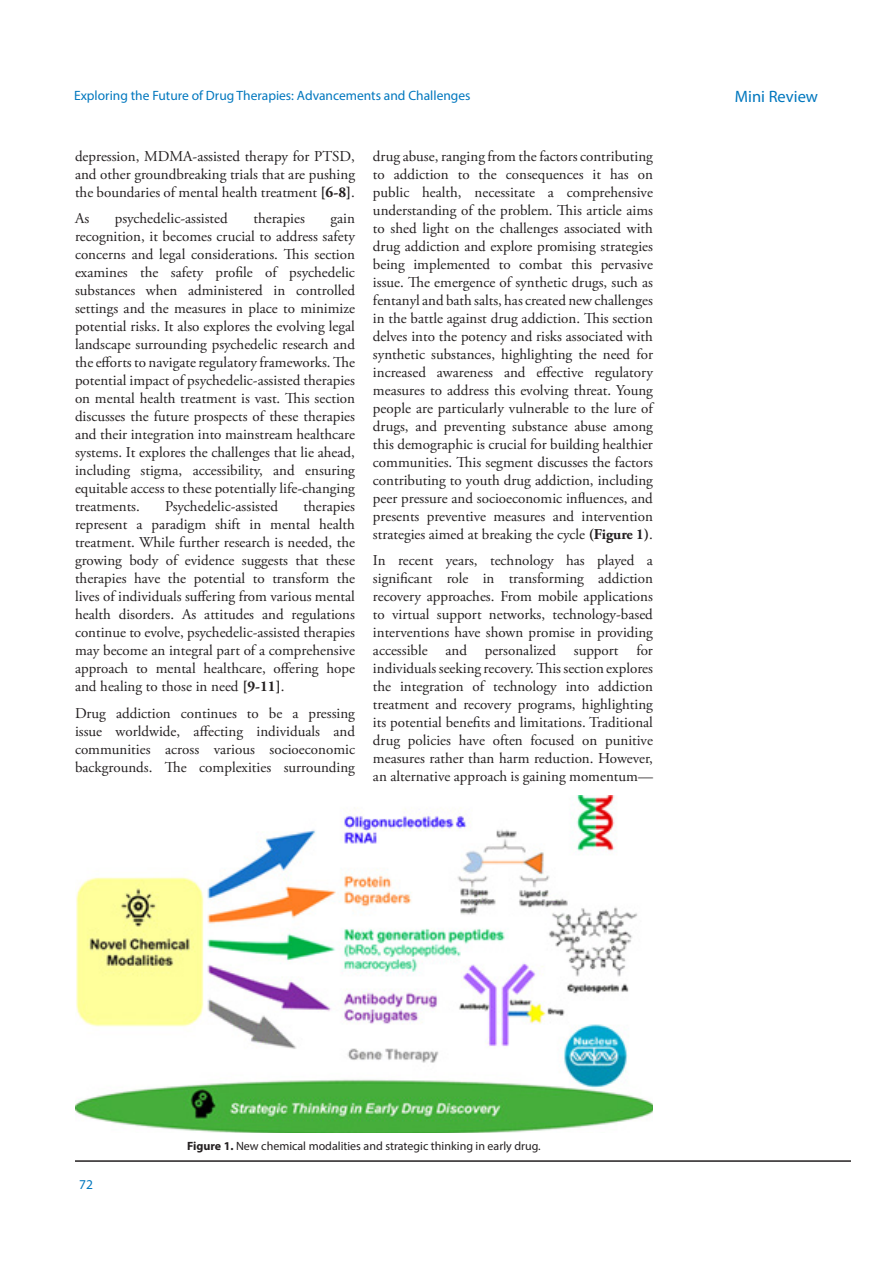
<style>
.page{position:relative;width:893px;height:1263px;background:#fff}
.page>*{position:absolute;margin:0;border:0;box-sizing:border-box;transform-origin:0 0}
.t1{font:16.5px "Myriad Pro";color:#0077be}
.bd{font:15px/18px "Adobe Garamond Pro";color:#231f20;text-align:justify}
.t2{font:13.5px "Myriad Pro";color:#0077be}
.t3{font:12px "Myriad Pro";color:#231f20}
.s1{font-weight:700}
</style>
<div class="page">
<hr style="left:75px;top:1160px;width:776px;height:2px;background:#231f20">
<img style="left:75px;top:796px;width:578px;height:337px">
<p class="t2" style="left:74px;top:87px;width:398px">Exploring the Future of Drug Therapies: Advancements and Challenges</p>
<p class="t1" style="left:735px;top:87px;width:85px">Mini Review</p>
<p class="bd" style="left:75px;top:148px;width:281px">depression, MDMA-assisted therapy for PTSD, and other groundbreaking trials that are pushing the boundaries of mental health treatment <span class="s1">[6-8]</span>.</p>
<p class="bd" style="left:75px;top:210px;width:16px">As</p>
<p class="bd" style="left:115px;top:210px;width:115px">psychedelic-assisted</p>
<p class="bd" style="left:253px;top:210px;width:53px">therapies</p>
<p class="bd" style="left:75px;top:210px;width:281px;text-indent:255px">gain recognition, it becomes crucial to address safety concerns and legal considerations. This section examines the safety profile of psychedelic substances when administered in controlled settings and the measures in place to minimize potential risks. It also explores the evolving legal landscape surrounding psychedelic research and the efforts to navigate regulatory frameworks. The potential impact of psychedelic-assisted therapies on mental health treatment is vast. This section discusses the future prospects of these therapies and their integration into mainstream healthcare systems. It explores the challenges that lie ahead, including stigma, accessibility, and ensuring equitable access to these potentially life-changing treatments.</p>
<p class="bd" style="left:75px;top:498px;width:281px;text-indent:228px">therapies represent a paradigm shift in mental health treatment. While further research is needed, the growing body of evidence suggests that these therapies have the potential to transform the lives of individuals suffering from various mental health disorders. As attitudes and regulations continue to evolve, psychedelic-assisted therapies may become an integral part of a comprehensive approach to mental healthcare, offering hope and healing to those in need <span class="s1">[9-11]</span>.</p>
<p class="bd" style="left:75px;top:705px;width:281px">Drug addiction continues to be a pressing issue worldwide, affecting individuals and communities across various socioeconomic backgrounds. The complexities surrounding</p>
<p class="bd" style="left:165px;top:498px;width:115px">Psychedelic-assisted</p>
<p class="bd" style="left:373px;top:148px;width:281px">drug abuse, ranging from the factors contributing to addiction to the consequences it has on public health, necessitate a comprehensive understanding of the problem. This article aims to shed light on the challenges associated with drug addiction and explore promising strategies being implemented to combat this pervasive issue. The emergence of synthetic drugs, such as fentanyl and bath salts, has created new challenges in the battle against drug addiction. This section delves into the potency and risks associated with synthetic substances, highlighting the need for increased awareness and effective regulatory measures to address this evolving threat. Young people are particularly vulnerable to the lure of drugs, and preventing substance abuse among this demographic is crucial for building healthier communities. This segment discusses the factors contributing to youth drug addiction, including peer pressure and socioeconomic influences, and presents preventive measures and intervention strategies aimed at breaking the cycle <span class="s1">(Figure 1)</span>.</p>
<p class="bd" style="left:373px;top:552px;width:281px">In recent years, technology has played a significant role in transforming addiction recovery approaches. From mobile applications to virtual support networks, technology-based interventions have shown promise in providing accessible and personalized support for individuals seeking recovery. This section explores the integration of technology into addiction treatment and recovery programs, highlighting its potential benefits and limitations. Traditional drug policies have often focused on punitive measures rather than harm reduction. However, an alternative approach is gaining momentum—</p>
<p class="t2" style="left:79px;top:1176px;width:15px">72</p>
<p class="t3" style="left:187px;top:1139px;width:355px"><span class="s1">Figure 1.</span> New chemical modalities and strategic thinking in early drug.</p>
</div>
